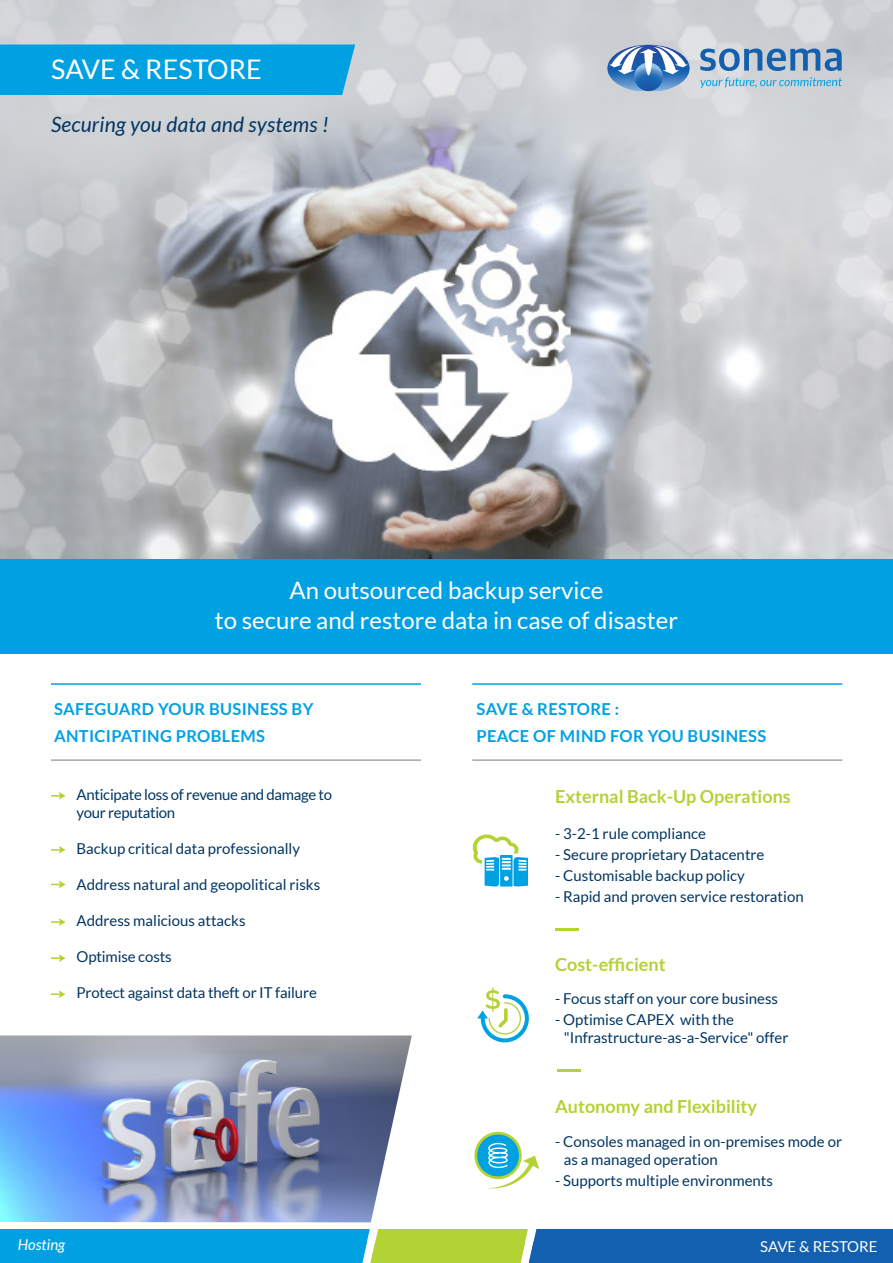
<style>
.page{position:relative;width:893px;height:1263px;background:#fff}
.page>*{position:absolute;margin:0;border:0;box-sizing:border-box;transform-origin:0 0}
.t1{font:27px "Lato";color:#fff}
.t2{font:24px/30px "Lato";color:#fff;text-align:center}
.t3{font:italic 21px "Lato";letter-spacing:.01em;color:#003562}
.t4{font:700 18px "Lato";color:#b3d234}
.t5{font:700 16.5px/27px "Lato";letter-spacing:.02em;color:#00a1e3}
.t6{font:15px/18px "Lato";color:#003562}
.t7{font:15px/18px "Lato";letter-spacing:-.02em;color:#003562}
.t8{font:15px "Lato";color:#fff}
.t9{font:italic 15px "Lato";color:#fff}
</style>
<div class="page">
<svg style="left:0;top:1229px;width:893px;height:34px;background:#2a90b0"></svg>
<img style="left:0;top:0;width:893px;height:560px">
<svg style="left:51px;top:792px;width:15px;height:8px"></svg>
<svg style="left:51px;top:846px;width:15px;height:8px"></svg>
<svg style="left:51px;top:881px;width:15px;height:7px"></svg>
<svg style="left:51px;top:954px;width:15px;height:8px"></svg>
<svg style="left:477px;top:987px;width:52px;height:55px"></svg>
<div style="left:0;top:560px;width:893px;height:94px;background:#00a1e3"></div>
<hr style="left:556px;top:928px;width:23px;height:2px;background:#b3d234">
<hr style="left:51px;top:683px;width:370px;height:2px;background:#00a1e3">
<hr style="left:472px;top:683px;width:370px;height:2px;background:#00a1e3">
<hr style="left:51px;top:759px;width:370px;height:2px;background:#a8a8a1">
<hr style="left:472px;top:759px;width:370px;height:2px;background:#a8a8a1">
<img style="left:0;top:1035px;width:412px;height:187px">
<svg style="left:51px;top:918px;width:15px;height:8px"></svg>
<hr style="left:557px;top:1069px;width:23px;height:2px;background:#b3d234">
<div style="left:0;top:44px;width:355px;height:51px;background:#00a1e3"></div>
<svg style="left:472px;top:834px;width:56px;height:52px"></svg>
<svg style="left:474px;top:1131px;width:65px;height:57px"></svg>
<svg style="left:607px;top:44px;width:83px;height:47px"></svg>
<svg style="left:700px;top:49px;width:142px;height:22px;background:#759bc3"></svg>
<svg style="left:700px;top:77px;width:142px;height:11px;background:#a5c9da"></svg>
<svg style="left:51px;top:990px;width:14px;height:8px"></svg>
<h1 class="t1" style="left:51px;top:59px;width:212px">SAVE &amp; RESTORE</h1>
<h3 class="t3" style="left:51px;top:116px;width:279px">Securing you data and systems !</h3>
<h2 class="t2" style="left:215px;top:577px;width:465px">An outsourced backup service<br>to secure and restore data in case of disaster</h2>
<p class="t5" style="left:54px;top:697px;width:261px">SAFEGUARD YOUR BUSINESS BY<br>ANTICIPATING PROBLEMS</p>
<p class="t7" style="left:77px;top:787px;width:257px">Anticipate loss of revenue and damage to your reputation</p>
<p class="t6" style="left:77px;top:841px;width:225px">Backup critical data professionally</p>
<p class="t6" style="left:77px;top:877px;width:245px">Address natural and geopolitical risks</p>
<p class="t6" style="left:77px;top:913px;width:171px">Address malicious attacks</p>
<p class="t6" style="left:77px;top:949px;width:97px">Optimise costs</p>
<p class="t6" style="left:77px;top:985px;width:242px">Protect against data theft or IT failure</p>
<p class="t5" style="left:476px;top:697px;width:291px">SAVE &amp; RESTORE :<br>PEACE OF MIND FOR YOU BUSINESS</p>
<p class="t4" style="left:555px;top:789px;width:237px">External Back-Up Operations</p>
<p class="t6" style="left:555px;top:825px;width:152px">- 3-2-1 rule compliance</p>
<p class="t6" style="left:555px;top:846px;width:211px">- Secure proprietary Datacentre</p>
<p class="t6" style="left:555px;top:867px;width:191px">- Customisable backup policy</p>
<p class="t6" style="left:555px;top:888px;width:250px">- Rapid and proven service restoration</p>
<p class="t4" style="left:555px;top:954px;width:112px">Cost-efficient</p>
<p class="t6" style="left:555px;top:991px;width:224px">- Focus staff on your core business</p>
<p class="t6" style="left:564px;top:1012px;width:226px;text-indent:-9px">- Optimise CAPEX with the "Infrastructure-as-a-Service" offer</p>
<p class="t4" style="left:555px;top:1099px;width:204px">Autonomy and Flexibility</p>
<p class="t6" style="left:564px;top:1134px;width:280px;text-indent:-9px">- Consoles managed in on-premises mode or as a managed operation</p>
<p class="t6" style="left:555px;top:1173px;width:219px">- Supports multiple environments</p>
<p class="t9" style="left:18px;top:1239px;width:49px">Hosting</p>
<p class="t8" style="left:760px;top:1240px;width:119px">SAVE &amp; RESTORE</p>
</div>
